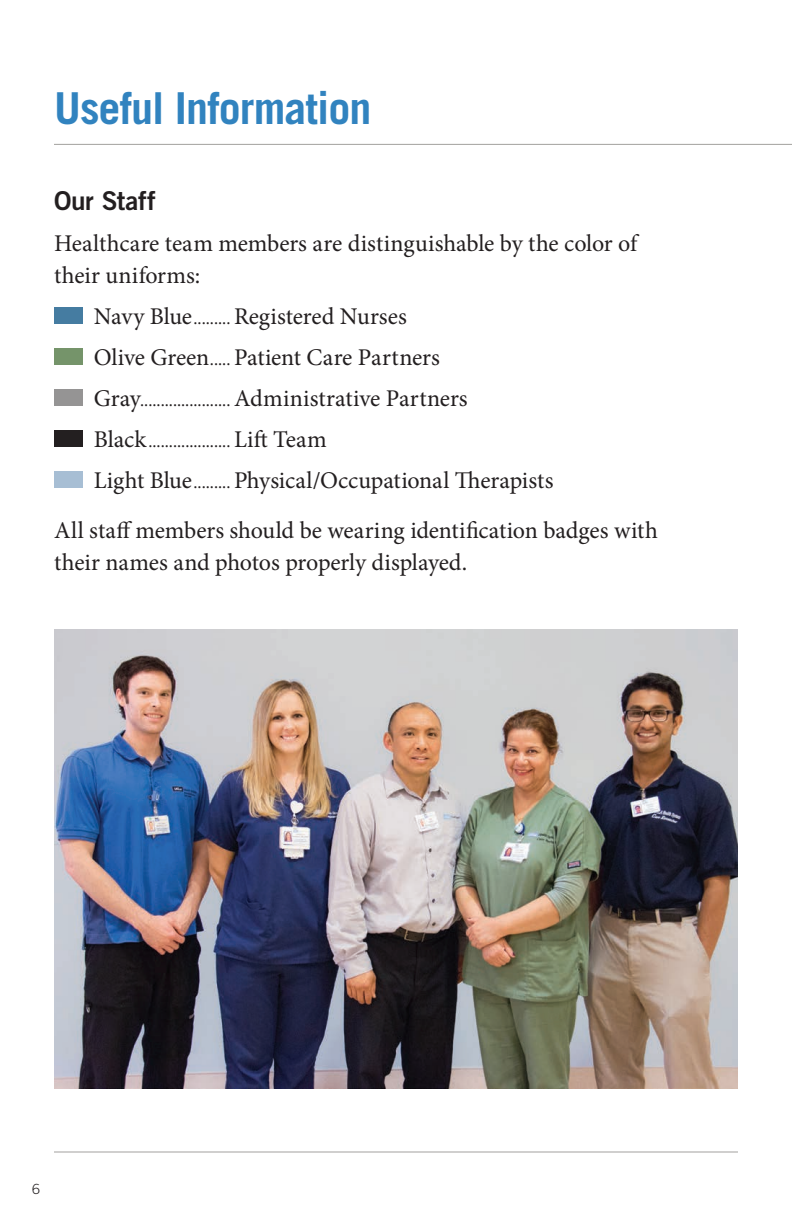
<style>
.page{position:relative;width:792px;height:1224px;background:#fff}
.page>*{position:absolute;margin:0;border:0;box-sizing:border-box;transform-origin:0 0}
.Body_Copy{font:700 44px "Trade Gothic";letter-spacing:-.02em;color:#3183bf}
.Subhead__black{font:26px "Trade Gothic Bold Two";letter-spacing:-.01em;color:#231f20}
.Subhead__black-2{font:24px/32px "Minion Pro";letter-spacing:-.005em;color:#231f20}
.Subhead__black-3{font:18px "Minion Pro";color:#231f20}
.t1{font:300 14px "Trade Gothic";color:#231f20}
.s1{font-size:18px}
.s2{font-size:24px}
</style>
<div class="page">
<div style="left:54px;top:308px;width:29px;height:16px;background:#457ca1"></div>
<div style="left:54px;top:349px;width:29px;height:16px;background:#75946a"></div>
<div style="left:54px;top:390px;width:29px;height:16px;background:#959494"></div>
<div style="left:54px;top:431px;width:29px;height:16px;background:#231f20"></div>
<div style="left:54px;top:472px;width:29px;height:16px;background:#a7bed4"></div>
<hr style="left:54px;top:1152px;width:684px;height:1px;background:#a2a19e">
<hr style="left:54px;top:144px;width:738px;height:1px;background:#a2a19e">
<img style="left:54px;top:630px;width:684px;height:459px">
<p class="Body_Copy" style="left:54px;top:81px;width:319px">Useful Information</p>
<p class="Subhead__black" style="left:54px;top:185px;width:103px">Our Staff</p>
<p class="Subhead__black-2" style="left:54px;top:228px;width:585px">Healthcare team members are distinguishable by the color of their uniforms:</p>
<p class="Subhead__black-2" style="left:94px;top:301px;width:315px">Navy Blue<span class="s1">.........</span> Registered Nurses</p>
<p class="Subhead__black-2" style="left:94px;top:342px;width:347px">Olive Green<span class="s1">.....</span> Patient Care Partners</p>
<p class="Subhead__black-2" style="left:94px;top:383px;width:375px">Gray<span class="s1">......................</span> Administrative Partners</p>
<p class="Subhead__black-3" style="left:94px;top:429px;width:234px"><span class="s2">Black</span>.................... <span class="s2">Lift Team</span></p>
<p class="Subhead__black-2" style="left:94px;top:465px;width:461px">Light Blue<span class="s1">.........</span> Physical/Occupational Therapists</p>
<p class="Subhead__black-2" style="left:54px;top:515px;width:605px">All staff members should be wearing identification badges with their names and photos properly displayed.</p>
<p class="t1" style="left:32px;top:1180px;width:9px">6</p>
</div>
